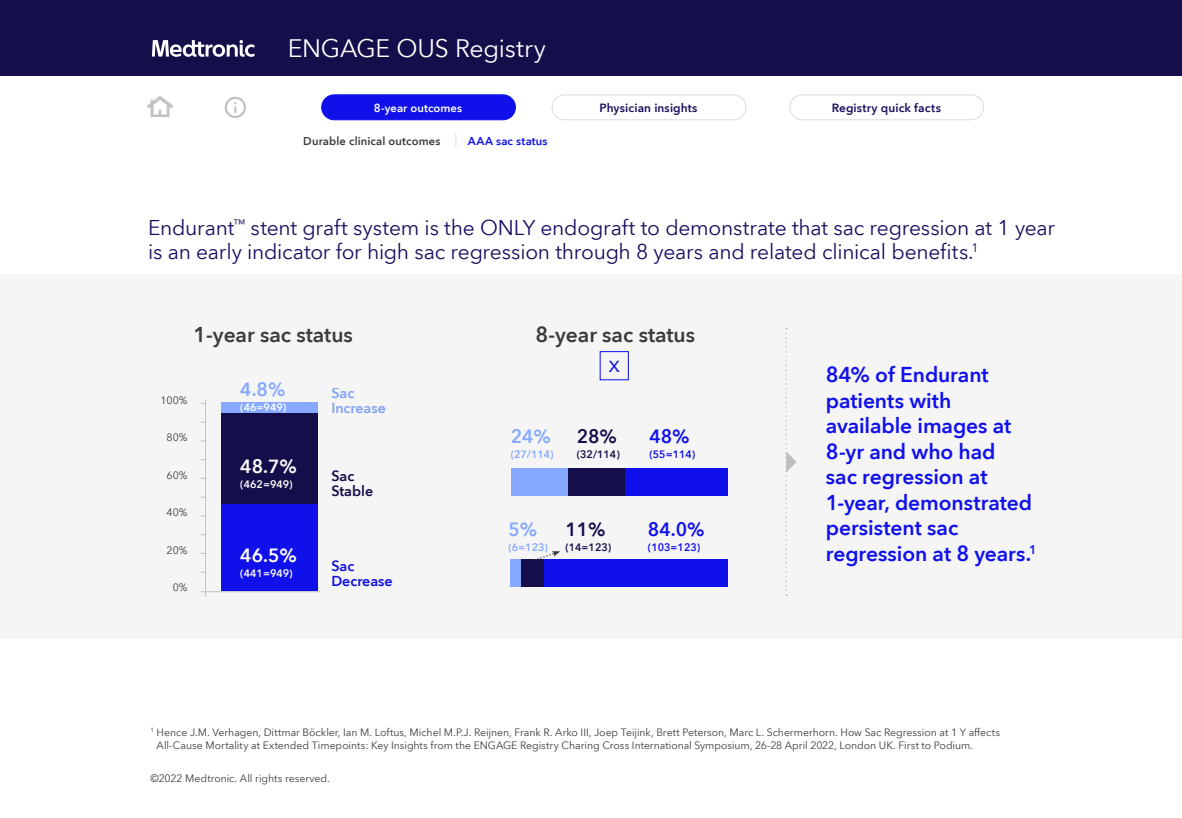
<style>
.page{position:relative;width:1182px;height:818px;background:#fff}
.page>*{position:absolute;margin:0;border:0;box-sizing:border-box;transform-origin:0 0}
.t1{font:24.83px "Avenir Next World";letter-spacing:-.01em;color:#fff}
.t2{font:24px "Avenir Next World";color:#1010eb}
.t3{font:21px/24px "Avenir Next World";letter-spacing:-.01em;color:#170f5f}
.t4{font:600 21px/25.5px "Avenir Next World";letter-spacing:-.005em;color:#1010eb}
.t5{font:600 21px "Avenir Next World";color:#3c3c3c}
.t6{font:600 18.75px "Avenir Next World";color:#fff}
.t7{font:600 18.75px "Avenir Next World";color:#86a9ff}
.t8{font:600 18.75px "Avenir Next World";color:#1010eb}
.t9{font:600 18.75px "Avenir Next World";color:#140f4b}
.t10{font:600 14.25px/15px "Avenir Next World";color:#86a9ff}
.t11{font:600 14.25px/15px "Avenir Next World";color:#1010eb}
.t12{font:600 14.25px/15px "Avenir Next World";color:#140f4b}
.t13{font:600 11.85px "Avenir Next World";letter-spacing:.01em;color:#170f5f}
.t14{font:600 11.25px "Avenir Next World";letter-spacing:.005em;color:#3c3c3c}
.t15{font:600 11.25px "Avenir Next World";letter-spacing:.005em;color:#fff}
.t16{font:600 11.25px "Avenir Next World";letter-spacing:.02em;color:#1010eb}
.t17{font:10.5px/12.8px "Avenir Next World";letter-spacing:-.005em;color:#3c3c3c}
.t18{font:600 10.5px "Avenir Next World";color:#fff}
.t19{font:600 10.5px "Avenir Next World";color:#1010eb}
.t20{font:600 10.5px "Avenir Next World";color:#140f4b}
.t21{font:600 10.5px "Avenir Next World";color:#86a9ff}
</style>
<div class="page">
<div style="left:321px;top:95px;width:194px;height:25px;background:#1010eb;border-radius:12px"></div>
<div style="left:321px;top:94px;width:194px;height:26px;border:1px solid #1010eb;border-radius:12px"></div>
<svg style="left:455px;top:134px;width:1px;height:13px"></svg>
<div style="left:551px;top:95px;width:195px;height:25px;border:1px solid #dcdcdc;border-radius:12px"></div>
<div style="left:789px;top:95px;width:194px;height:25px;border:1px solid #dcdcdc;border-radius:12px"></div>
<img style="left:148px;top:96px;width:25px;height:21px">
<svg style="left:225px;top:97px;width:21px;height:21px"></svg>
<div style="left:0;top:0;width:1181px;height:76px;background:#140f4b"></div>
<svg style="left:152px;top:40px;width:102px;height:17px"></svg>
<div style="left:0;top:274px;width:1181px;height:364px;background:#f5f5f5"></div>
<hr style="left:205px;top:399px;width:1px;height:197px;background:#bfbfbf">
<hr style="left:201px;top:591px;width:120px;height:1px;background:#bfbfbf">
<div style="left:221px;top:503px;width:97px;height:88px;background:#1010eb"></div>
<div style="left:221px;top:412px;width:97px;height:91px;background:#140f4b"></div>
<div style="left:221px;top:402px;width:97px;height:10px;background:#86a9ff"></div>
<div style="left:510px;top:468px;width:58px;height:28px;background:#86a9ff"></div>
<div style="left:567px;top:468px;width:58px;height:28px;background:#140f4b"></div>
<div style="left:625px;top:468px;width:103px;height:28px;background:#1010eb"></div>
<div style="left:510px;top:558px;width:11px;height:28px;background:#86a9ff"></div>
<div style="left:521px;top:558px;width:23px;height:28px;background:#140f4b"></div>
<div style="left:544px;top:558px;width:184px;height:28px;background:#1010eb"></div>
<svg style="left:535px;top:551px;width:25px;height:10px"></svg>
<svg style="left:785px;top:328px;width:11px;height:268px"></svg>
<h1 class="t1" style="left:288px;top:28px;width:260px">ENGAGE OUS Registry</h1>
<p class="t15" style="left:374px;top:101px;width:90px">8-year outcomes</p>
<p class="t14" style="left:303px;top:134px;width:139px">Durable clinical outcomes</p>
<p class="t16" style="left:468px;top:134px;width:81px">AAA sac status</p>
<p class="t13" style="left:599px;top:101px;width:99px">Physician insights</p>
<p class="t13" style="left:831px;top:101px;width:111px">Registry quick facts</p>
<h3 class="t3" style="left:148px;top:216px;width:908px">Endurant<sup>™</sup> stent graft system is the ONLY endograft to demonstrate that sac regression at 1 year is an early indicator for high sac regression through 8 years and related clinical benefits.<sup>1</sup></h3>
<h3 class="t5" style="left:193px;top:322px;width:161px">1-year sac status</h3>
<p class="t17" style="left:160px;top:394px;width:29px">100%</p>
<p class="t17" style="left:166px;top:431px;width:22px">80%</p>
<p class="t17" style="left:166px;top:469px;width:22px">60%</p>
<p class="t17" style="left:166px;top:506px;width:22px">40%</p>
<p class="t17" style="left:166px;top:544px;width:22px">20%</p>
<p class="t17" style="left:173px;top:581px;width:16px">0%</p>
<h3 class="t7" style="left:240px;top:378px;width:47px">4.8%</h3>
<p class="t18" style="left:240px;top:401px;width:47px">(46=949)</p>
<h3 class="t6" style="left:240px;top:456px;width:58px">48.7%</h3>
<p class="t18" style="left:240px;top:478px;width:54px">(462=949)</p>
<h3 class="t6" style="left:240px;top:544px;width:58px">46.5%</h3>
<p class="t18" style="left:240px;top:567px;width:54px">(441=949)</p>
<h3 class="t10" style="left:331px;top:386px;width:56px">Sac<br>Increase</h3>
<h3 class="t12" style="left:331px;top:468px;width:43px">Sac<br>Stable</h3>
<h3 class="t11" style="left:331px;top:558px;width:63px">Sac<br>Decrease</h3>
<h3 class="t5" style="left:535px;top:322px;width:161px">8-year sac status</h3>
<h3 class="t7" style="left:510px;top:426px;width:42px">24%</h3>
<p class="t21" style="left:510px;top:448px;width:45px">(27/114)</p>
<h3 class="t7" style="left:508px;top:518px;width:30px">5%</h3>
<p class="t21" style="left:508px;top:541px;width:41px">(6=123)</p>
<h2 class="t2" style="left:608px;top:344px;width:13px">x</h2>
<h3 class="t4" style="left:825px;top:362px;width:212px">84% of Endurant patients with available images at<br>8-yr and who had<br>sac regression at<br>1-year, demonstrated persistent sac regression at 8 years.<sup>1</sup></h3>
<h3 class="t9" style="left:576px;top:426px;width:42px">28%</h3>
<p class="t20" style="left:576px;top:448px;width:45px">(32/114)</p>
<h3 class="t8" style="left:649px;top:426px;width:42px">48%</h3>
<p class="t19" style="left:649px;top:448px;width:47px">(55=114)</p>
<h3 class="t9" style="left:565px;top:518px;width:42px">11%</h3>
<p class="t20" style="left:565px;top:541px;width:47px">(14=123)</p>
<h3 class="t8" style="left:647px;top:518px;width:58px">84.0%</h3>
<p class="t19" style="left:647px;top:541px;width:54px">(103=123)</p>
<p class="t17" style="left:157px;top:726px;width:845px;text-indent:-6px"><sup>1</sup> Hence J.M. Verhagen, Dittmar Bӧckler, Ian M. Loftus, Michel M.P.J. Reijnen, Frank R. Arko III, Joep Teijink, Brett Peterson, Marc L. Schermerhorn. How Sac Regression at 1 Y affects<br>All-Cause Mortality at Extended Timepoints: Key Insights from the ENGAGE Registry Charing Cross International Symposium, 26-28 April 2022, London UK. First to Podium.</p>
<p class="t17" style="left:150px;top:772px;width:181px">©2022 Medtronic. All rights reserved.</p>
</div>
